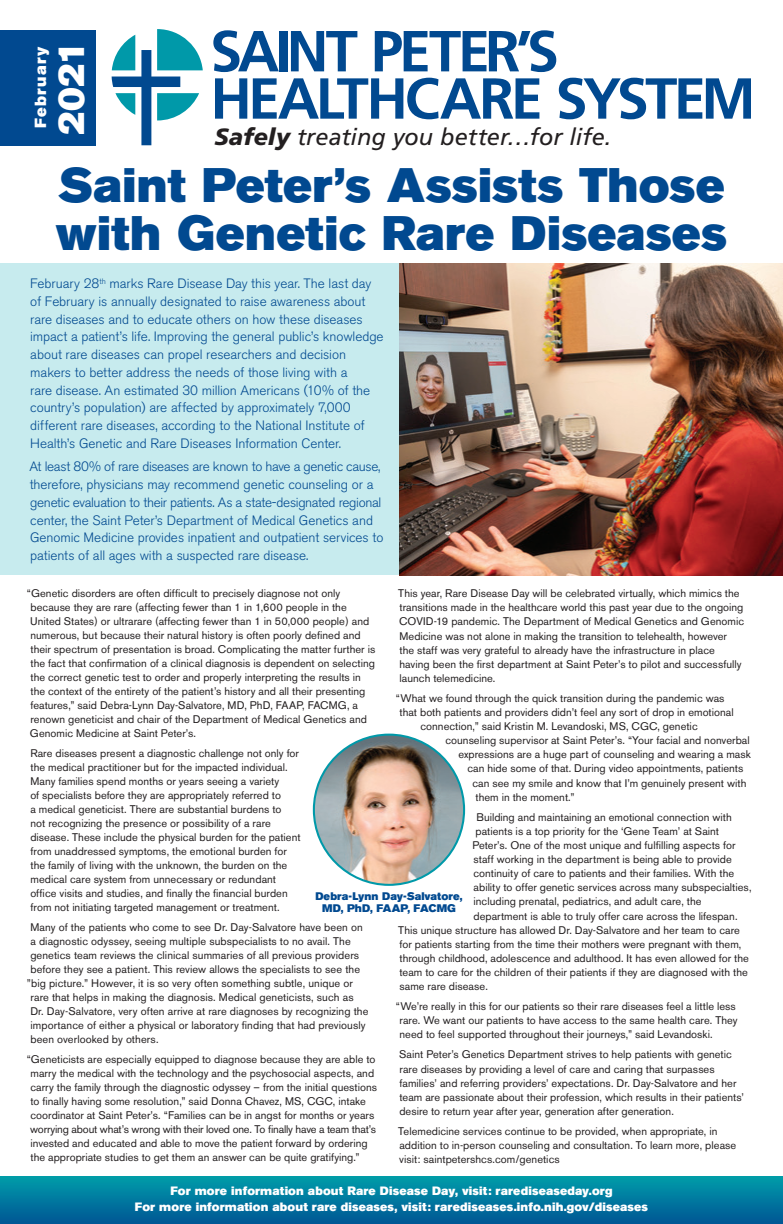
<style>
.page{position:relative;width:783px;height:1224px;background:#fff}
.page>*{position:absolute;margin:0;border:0;box-sizing:border-box;transform-origin:0 0}
.Headline{font:48px/48px "Akzidenz Grotesk BE Super";letter-spacing:.005em;color:#014990}
.KP_Subhead{font:37px "Akzidenz Grotesk BE Super";color:#fff}
.KP_Subhead-2{font:italic 23.5px "Frutiger LT Std";color:#231f20}
.KP_Subhead-3{font:16px "Akzidenz Grotesk BE Super";letter-spacing:.085em;color:#fff}
.Intro_Text{font:300 13.5px/17.7px "Akzidenz Grotesk BE";letter-spacing:-.005em;color:#014990}
.KP_Body_Copy{font:300 13.5px/17.7px "Akzidenz Grotesk BE";letter-spacing:-.01em;color:#014990}
.KP_Subhead_12_14{font:12px "Akzidenz Grotesk BE Super";letter-spacing:.01em;color:#fff}
.KP_Body_Copy-2{font:11px/14px "Akzidenz Grotesk BE";letter-spacing:.005em;color:#231f20}
.Intro_Text-2{font:11px/14px "Akzidenz Grotesk BE";letter-spacing:.005em;color:#231f20}
.Intro_Text-3{font:10.9px/12.1px "Akzidenz Grotesk BE Super";letter-spacing:.005em;color:#014990;text-align:center}
.s1{font-weight:900}
</style>
<div class="page">
<div style="left:0;top:263px;width:399px;height:312px;background:#c7ebee"></div>
<img style="left:399px;top:263px;width:384px;height:312px">
<svg style="left:112px;top:29px;width:91px;height:116px"></svg>
<svg style="left:213px;top:30px;width:66px;height:42px"></svg>
<div style="left:279px;top:31px;width:9px;height:40px;background:#014990"></div>
<svg style="left:291px;top:31px;width:66px;height:40px"></svg>
<svg style="left:375px;top:30px;width:181px;height:42px"></svg>
<svg style="left:215px;top:78px;width:32px;height:41px"></svg>
<svg style="left:253px;top:78px;width:286px;height:41px"></svg>
<svg style="left:559px;top:78px;width:192px;height:41px"></svg>
<div style="left:0;top:30px;width:96px;height:115px;background:#014990"></div>
<div style="left:0;top:1176px;width:783px;height:48px;background:linear-gradient(to bottom,#009daa,#005795)"></div>
<img style="left:314px;top:735px;width:150px;height:150px;border-radius:75px">
<p class="KP_Subhead-3" style="left:31px;top:128px;width:83px;rotate:-90deg">February</p>
<p class="KP_Subhead" style="left:50px;top:135px;width:96px;rotate:-90deg">2021</p>
<p class="Headline" style="left:56px;top:161px;width:673px">Saint Peter’s Assists Those with Genetic Rare Diseases</p>
<p class="KP_Subhead-2" style="left:214px;top:123px;width:398px"><span class="s1">Safely</span> treating you better…for life.</p>
<p class="Intro_Text" style="left:30px;top:275px;width:355px">February 28<sup>th</sup> marks Rare Disease Day this year. The last day of February is annually designated to raise awareness about rare diseases and to educate others on how these diseases impact a patient’s life. Improving the general public’s knowledge about rare diseases can propel researchers and decision makers to better address the needs of those living with a<br>rare disease. An estimated 30 million Americans (10% of the country’s population) are affected by approximately 7,000 different rare diseases, according to the National Institute of Health’s Genetic and Rare Diseases Information Center.</p>
<p class="KP_Body_Copy" style="left:30px;top:458px;width:355px">At least 80% of rare diseases are known to have a genetic cause, therefore, physicians may recommend genetic counseling or a genetic evaluation to their patients. As a state-designated regional center, the Saint Peter’s Department of Medical Genetics and Genomic Medicine provides inpatient and outpatient services to patients of all ages with a suspected rare disease.</p>
<p class="KP_Body_Copy-2" style="left:27px;top:586px;width:350px">“Genetic disorders are often difficult to precisely diagnose not only because they are rare (affecting fewer than 1 in 1,600 people in the United States) or ultrarare (affecting fewer than 1 in 50,000 people) and numerous, but because their natural history is often poorly defined and their spectrum of presentation is broad. Complicating the matter further is the fact that confirmation of a clinical diagnosis is dependent on selecting the correct genetic test to order and properly interpreting the results in<br>the context of the entirety of the patient’s history and all their presenting features,” said Debra-Lynn Day-Salvatore, MD, PhD, FAAP, FACMG, a renown geneticist and chair of the Department of Medical Genetics and Genomic Medicine at Saint Peter’s.</p>
<p class="Intro_Text-2" style="left:30px;top:746px;width:272px">Rare diseases present a diagnostic challenge not only for the medical practitioner but for the impacted individual.<br>Many families spend months or years seeing a variety<br>of specialists before they are appropriately referred to<br>a medical geneticist. There are substantial burdens to<br>not recognizing the presence or possibility of a rare disease. These include the physical burden for the patient from unaddressed symptoms, the emotional burden for the family of living with the unknown, the burden on the medical care system from unnecessary or redundant office visits and studies, and finally the financial burden from not initiating targeted management or treatment.</p>
<p class="Intro_Text-2" style="left:30px;top:920px;width:334px">Many of the patients who come to see Dr. Day-Salvatore have been on</p>
<p class="Intro_Text-2" style="left:30px;top:934px;width:322px">a diagnostic odyssey, seeing multiple subspecialists to no avail. The</p>
<p class="Intro_Text-2" style="left:30px;top:948px;width:330px">genetics team reviews the clinical summaries of all previous providers</p>
<p class="Intro_Text-2" style="left:30px;top:962px;width:331px">before they see a patient. This review allows the specialists to see the</p>
<p class="Intro_Text-2" style="left:27px;top:976px;width:327px">”big picture.” However, it is so very often something subtle, unique or</p>
<p class="Intro_Text-2" style="left:30px;top:990px;width:325px">rare that helps in making the diagnosis. Medical geneticists, such as</p>
<p class="Intro_Text-2" style="left:30px;top:1004px;width:340px">Dr. Day-Salvatore, very often arrive at rare diagnoses by recognizing the</p>
<p class="Intro_Text-2" style="left:30px;top:1018px;width:337px">importance of either a physical or laboratory finding that had previously</p>
<p class="Intro_Text-2" style="left:30px;top:1032px;width:130px">been overlooked by others.</p>
<p class="KP_Body_Copy-2" style="left:27px;top:1052px;width:352px">“Geneticists are especially equipped to diagnose because they are able to marry the medical with the technology and the psychosocial aspects, and carry the family through the diagnostic odyssey – from the initial questions to finally having some resolution,” said Donna Chavez, MS, CGC, intake coordinator at Saint Peter’s. “Families can be in angst for months or years worrying about what’s wrong with their loved one. To finally have a team that’s invested and educated and able to move the patient forward by ordering the appropriate studies to get them an answer can be quite gratifying.”</p>
<p class="KP_Body_Copy-2" style="left:398px;top:586px;width:347px">This year, Rare Disease Day will be celebrated virtually, which mimics the transitions made in the healthcare world this past year due to the ongoing COVID-19 pandemic. The Department of Medical Genetics and Genomic Medicine was not alone in making the transition to telehealth, however<br>the staff was very grateful to already have the infrastructure in place having been the first department at Saint Peter’s to pilot and successfully launch telemedicine.</p>
<p class="KP_Body_Copy-2" style="left:396px;top:691px;width:330px">“What we found through the quick transition during the pandemic was</p>
<p class="KP_Body_Copy-2" style="left:399px;top:705px;width:336px">that both patients and providers didn’t feel any sort of drop in emotional</p>
<p class="KP_Body_Copy-2" style="left:420px;top:719px;width:279px">connection,” said Kristin M. Levandoski, MS, CGC, genetic</p>
<p class="KP_Body_Copy-2" style="left:445px;top:733px;width:306px">counseling supervisor at Saint Peter’s. “Your facial and nonverbal</p>
<p class="KP_Body_Copy-2" style="left:458px;top:748px;width:294px">expressions are a huge part of counseling and wearing a mask</p>
<p class="KP_Body_Copy-2" style="left:467px;top:762px;width:278px">can hide some of that. During video appointments, patients</p>
<p class="KP_Body_Copy-2" style="left:472px;top:776px;width:276px">can see my smile and know that I’m genuinely present with</p>
<p class="KP_Body_Copy-2" style="left:475px;top:790px;width:101px">them in the moment.”</p>
<p class="KP_Body_Copy-2" style="left:476px;top:810px;width:257px">Building and maintaining an emotional connection with</p>
<p class="KP_Body_Copy-2" style="left:475px;top:824px;width:245px">patients is a top priority for the ‘Gene Team’ at Saint</p>
<p class="KP_Body_Copy-2" style="left:472px;top:838px;width:265px">Peter’s. One of the most unique and fulfilling aspects for</p>
<p class="KP_Body_Copy-2" style="left:474px;top:852px;width:260px">staff working in the department is being able to provide</p>
<p class="KP_Body_Copy-2" style="left:473px;top:866px;width:262px">continuity of care to patients and their families. With the</p>
<p class="KP_Body_Copy-2" style="left:474px;top:881px;width:280px">ability to offer genetic services across many subspecialties,</p>
<p class="KP_Body_Copy-2" style="left:474px;top:895px;width:230px">including prenatal, pediatrics, and adult care, the</p>
<p class="KP_Body_Copy-2" style="left:473px;top:909px;width:266px">department is able to truly offer care across the lifespan.</p>
<p class="KP_Body_Copy-2" style="left:398px;top:923px;width:343px">This unique structure has allowed Dr. Day-Salvatore and her team to care</p>
<p class="KP_Body_Copy-2" style="left:400px;top:937px;width:343px">for patients starting from the time their mothers were pregnant with them,</p>
<p class="KP_Body_Copy-2" style="left:399px;top:951px;width:351px">through childhood, adolescence and adulthood. It has even allowed for the</p>
<p class="KP_Body_Copy-2" style="left:399px;top:965px;width:350px">team to care for the children of their patients if they are diagnosed with the</p>
<p class="KP_Body_Copy-2" style="left:399px;top:979px;width:90px">same rare disease.</p>
<p class="KP_Body_Copy-2" style="left:399px;top:999px;width:340px;text-indent:-3px">“We’re really in this for our patients so their rare diseases feel a little less rare. We want our patients to have access to the same health care. They need to feel supported throughout their journeys,” said Levandoski.</p>
<p class="KP_Body_Copy-2" style="left:399px;top:1048px;width:346px">Saint Peter’s Genetics Department strives to help patients with genetic rare diseases by providing a level of care and caring that surpasses families’ and referring providers’ expectations. Dr. Day-Salvatore and her team are passionate about their profession, which results in their patients’ desire to return year after year, generation after generation.</p>
<p class="KP_Body_Copy-2" style="left:398px;top:1124px;width:340px">Telemedicine services continue to be provided, when appropriate, in addition to in-person counseling and consultation. To learn more, please visit: saintpetershcs.com/genetics</p>
<p class="Intro_Text-3" style="left:315px;top:890px;width:149px">Debra-Lynn Day-Salvatore,<br>MD, PhD, FAAP, FACMG</p>
<p class="KP_Subhead_12_14" style="left:170px;top:1184px;width:444px">For more information about Rare Disease Day, visit: rarediseaseday.org</p>
<p class="KP_Subhead_12_14" style="left:135px;top:1200px;width:515px">For more information about rare diseases, visit: rarediseases.info.nih.gov/diseases</p>
</div>
